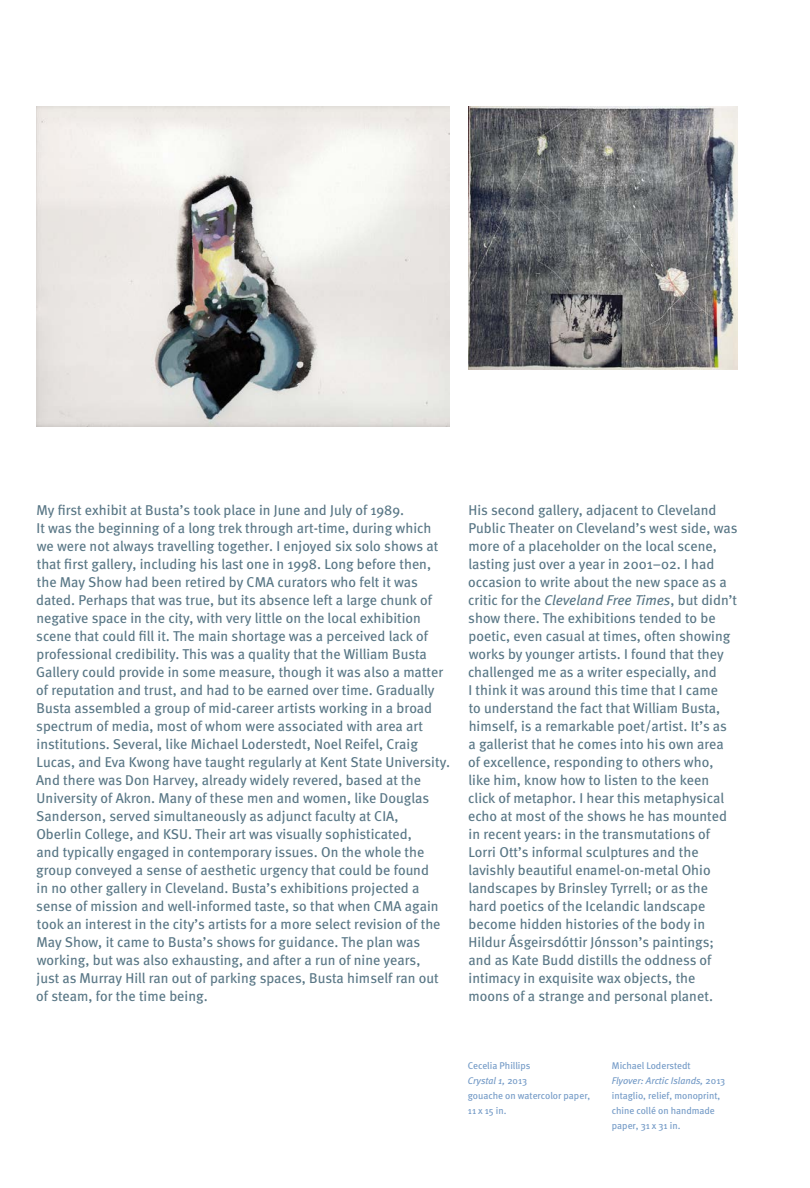
<style>
.page{position:relative;width:810px;height:1188px;background:#fff}
.page>*{position:absolute;margin:0;border:0;box-sizing:border-box;transform-origin:0 0}
.WBg_Paragraph{font:14.25px/18px "Meta";letter-spacing:.005em;color:#587685}
.Image_Caption{font:9.75px/15px "Meta";color:#7299c6}
.Image_Caption-2{font:italic 9.75px "Meta";color:#7299c6}
.s1{font-style:italic}
.s2{font-style:normal}
</style>
<div class="page">
<img style="left:36px;top:106px;width:414px;height:320px">
<img style="left:468px;top:106px;width:270px;height:264px">
<p class="WBg_Paragraph" style="left:36px;top:501px;width:415px">My first exhibit at Busta’s took place in June and July of 1989.<br>It was the beginning of a long trek through art-time, during which we were not always travelling together. I enjoyed six solo shows at that first gallery, including his last one in 1998. Long before then, the May Show had been retired by CMA curators who felt it was dated. Perhaps that was true, but its absence left a large chunk of negative space in the city, with very little on the local exhibition scene that could fill it. The main shortage was a perceived lack of professional credibility. This was a quality that the William Busta Gallery could provide in some measure, though it was also a matter of reputation and trust, and had to be earned over time. Gradually Busta assembled a group of mid-career artists working in a broad spectrum of media, most of whom were associated with area art institutions. Several, like Michael Loderstedt, Noel Reifel, Craig Lucas, and Eva Kwong have taught regularly at Kent State University.<br>And there was Don Harvey, already widely revered, based at the University of Akron. Many of these men and women, like Douglas Sanderson, served simultaneously as adjunct faculty at CIA,<br>Oberlin College, and KSU. Their art was visually sophisticated,<br>and typically engaged in contemporary issues. On the whole the group conveyed a sense of aesthetic urgency that could be found<br>in no other gallery in Cleveland. Busta’s exhibitions projected a sense of mission and well-informed taste, so that when CMA again took an interest in the city’s artists for a more select revision of the May Show, it came to Busta’s shows for guidance. The plan was working, but was also exhausting, and after a run of nine years,<br>just as Murray Hill ran out of parking spaces, Busta himself ran out of steam, for the time being.</p>
<p class="WBg_Paragraph" style="left:468px;top:501px;width:271px">His second gallery, adjacent to Cleveland Public Theater on Cleveland’s west side, was more of a placeholder on the local scene, lasting just over a year in 2001–02. I had occasion to write about the new space as a critic for the <span class="s1">Cleveland Free Times</span>, but didn’t show there. The exhibitions tended to be poetic, even casual at times, often showing works by younger artists. I found that they challenged me as a writer especially, and<br>I think it was around this time that I came<br>to understand the fact that William Busta, himself, is a remarkable poet/artist. It’s as<br>a gallerist that he comes into his own area of excellence, responding to others who, like him, know how to listen to the keen click of metaphor. I hear this metaphysical echo at most of the shows he has mounted in recent years: in the transmutations of Lorri Ott’s informal sculptures and the lavishly beautiful enamel-on-metal Ohio landscapes by Brinsley Tyrrell; or as the hard poetics of the Icelandic landscape become hidden histories of the body in Hildur Ásgeirsdóttir Jónsson’s paintings; and as Kate Budd distills the oddness of intimacy in exquisite wax objects, the moons of a strange and personal planet.</p>
<p class="Image_Caption" style="left:468px;top:1058px;width:64px">Cecelia Phillips</p>
<p class="Image_Caption-2" style="left:468px;top:1074px;width:61px">Crystal 1, <span class="s2">2013</span></p>
<p class="Image_Caption" style="left:468px;top:1088px;width:124px">gouache on watercolor paper,<br>11 x 15 in.</p>
<p class="Image_Caption" style="left:612px;top:1058px;width:80px">Michael Loderstedt</p>
<p class="Image_Caption-2" style="left:612px;top:1074px;width:115px">Flyover: Arctic Islands, <span class="s2">2013</span></p>
<p class="Image_Caption" style="left:612px;top:1088px;width:110px">intaglio, relief, monoprint, chine collé on handmade paper, 31 x 31 in.</p>
</div>
